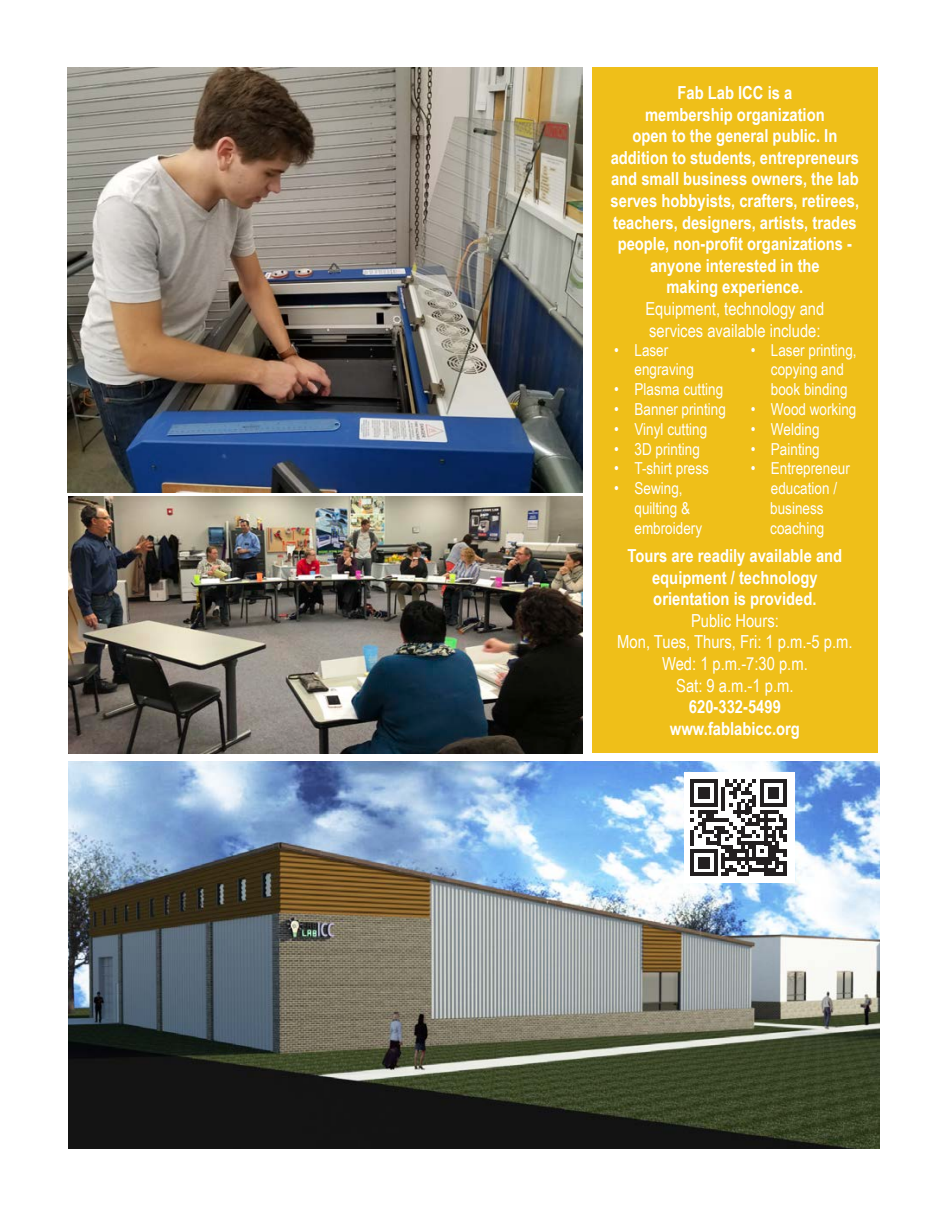
<style>
.page{position:relative;width:945px;height:1215px;background:#fff}
.page>*{position:absolute;margin:0;border:0;box-sizing:border-box;transform-origin:0 0}
.t1{font:700 18px/21.6px "Arial Narrow";color:#fff;text-align:center}
.t2{font:18px "Arial Narrow";color:#fff}
.t3{font:16.5px/19.8px "Arial Narrow";color:#fff}
</style>
<div class="page">
<img style="left:69px;top:761px;width:810px;height:387px">
<img style="left:68px;top:68px;width:515px;height:425px">
<img style="left:69px;top:497px;width:514px;height:256px">
<div style="left:592px;top:68px;width:286px;height:685px;background:#efbf19"></div>
<div style="left:684px;top:773px;width:110px;height:110px;background:#fff"></div>
<svg style="left:690px;top:780px;width:97px;height:96px"></svg>
<p class="t1" style="left:678px;top:81px;width:116px">Fab Lab ICC is a</p>
<p class="t1" style="left:645px;top:103px;width:181px">membership organization</p>
<p class="t1" style="left:611px;top:124px;width:250px">open to the general public. In addition to students, entrepreneurs and small business owners, the lab serves hobbyists, crafters, retirees, teachers, designers, artists, trades people, non-profit organizations - anyone interested in the</p>
<p class="t1" style="left:666px;top:275px;width:139px">making experience.</p>
<p class="t2" style="left:645px;top:295px;width:180px">Equipment, technology and</p>
<p class="t2" style="left:649px;top:317px;width:173px">services available include:</p>
<p class="t3" style="left:634px;top:339px;width:61px;text-indent:-20px">• Laser engraving</p>
<p class="t3" style="left:614px;top:379px;width:110px">• Plasma cutting</p>
<p class="t3" style="left:614px;top:399px;width:113px">• Banner printing</p>
<p class="t3" style="left:614px;top:418px;width:94px">• Vinyl cutting</p>
<p class="t3" style="left:614px;top:438px;width:87px">• 3D printing</p>
<p class="t3" style="left:614px;top:458px;width:96px">• T-shirt press</p>
<p class="t3" style="left:634px;top:478px;width:69px;text-indent:-20px">• Sewing, quilting &amp; embroidery</p>
<p class="t3" style="left:771px;top:339px;width:87px;text-indent:-20px">• Laser printing, copying and book binding</p>
<p class="t3" style="left:751px;top:399px;width:107px">• Wood working</p>
<p class="t3" style="left:751px;top:418px;width:70px">• Welding</p>
<p class="t3" style="left:751px;top:438px;width:71px">• Painting</p>
<p class="t3" style="left:751px;top:458px;width:101px;text-align:center">• Entrepreneur education /</p>
<p class="t3" style="left:770px;top:498px;width:55px">business</p>
<p class="t3" style="left:770px;top:517px;width:56px">coaching</p>
<p class="t1" style="left:628px;top:544px;width:216px">Tours are readily available and equipment / technology</p>
<p class="t1" style="left:653px;top:587px;width:165px">orientation is provided.</p>
<p class="t2" style="left:691px;top:607px;width:89px">Public Hours:</p>
<p class="t2" style="left:617px;top:629px;width:237px">Mon, Tues, Thurs, Fri: 1 p.m.-5 p.m.</p>
<p class="t2" style="left:662px;top:650px;width:147px">Wed: 1 p.m.-7:30 p.m.</p>
<p class="t2" style="left:676px;top:672px;width:119px">Sat: 9 a.m.-1 p.m.</p>
<p class="t1" style="left:689px;top:695px;width:93px">620-332-5499</p>
<p class="t1" style="left:670px;top:717px;width:131px">www.fablabicc.org</p>
</div>
